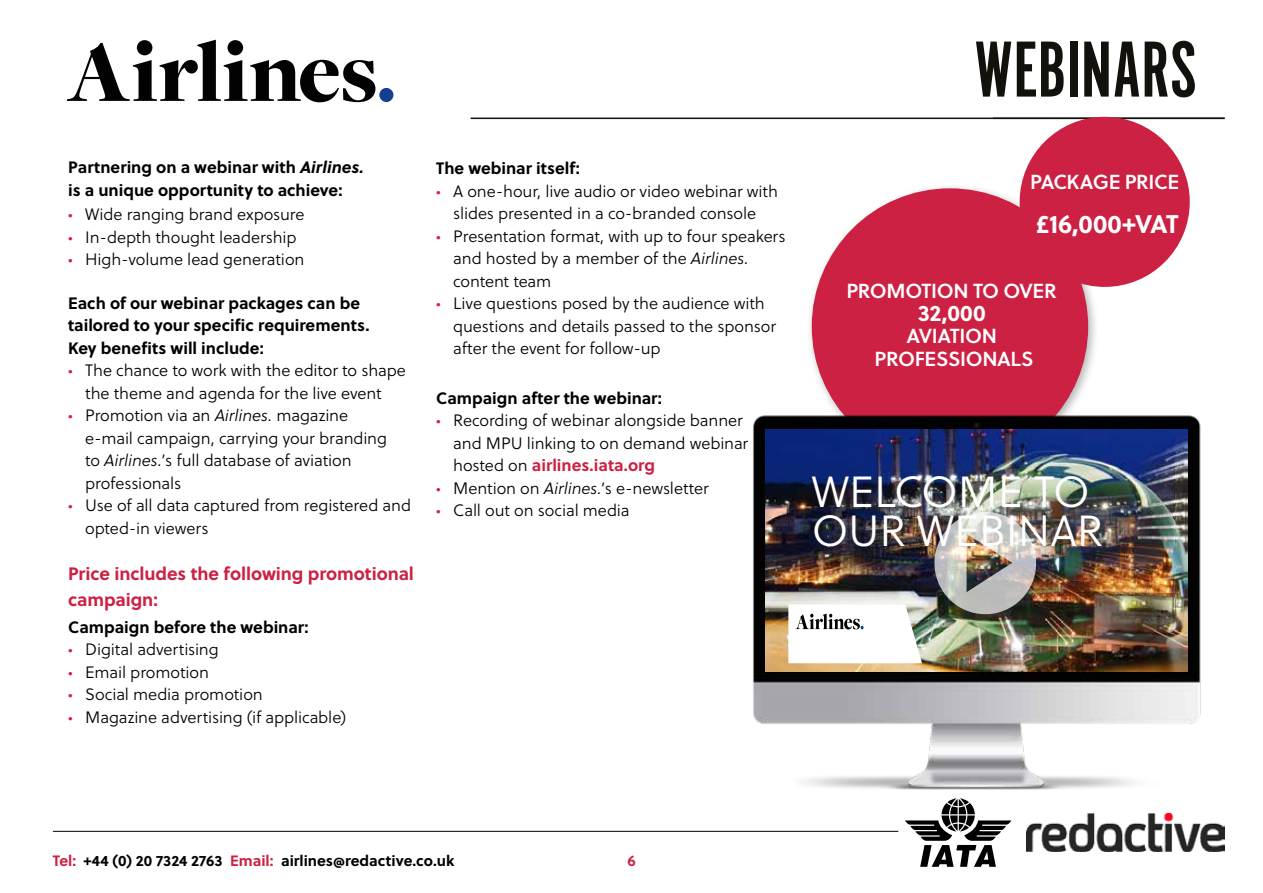
<style>
.page{position:relative;width:1263px;height:893px;background:#fff}
.page>*{position:absolute;margin:0;border:0;box-sizing:border-box;transform-origin:0 0}
.t1{font:82.5px "Alternate Got No 1 D";color:#12110c}
.t2{font:43.5px/39px "Soleil Lt";letter-spacing:-.005em;color:#fff}
.t3{font:700 25.5px "Soleil";letter-spacing:-.01em;color:#fff}
.t4{font:700 22.5px "Soleil";color:#fff}
.t5{font:20.25px/22.6px "Soleil Sb";letter-spacing:-.015em;color:#fff;text-align:center}
.t6{font:700 18px/25.5px "Soleil";letter-spacing:-.005em;color:#cc2143}
.t7{font:16.5px/22.5px "Soleil Lt";letter-spacing:-.005em;color:#000}
.t8{font:700 16.5px/22.5px "Soleil";color:#000}
.t9{font:700 16.5px "Soleil";color:#cc2143}
.t10{font:700 15px "Soleil";color:#000}
.t11{font:700 15px "Soleil";color:#cc2143}
.s1{font-style:italic}
.s2{font-family:"Myriad Pro";color:#cc2143}
.s3{font-family:"Soleil Lt";font-weight:400;color:#000}
.s4{color:#cc2143}
</style>
<div class="page">
<hr style="left:53px;top:831px;width:845px;height:1px;background:#000">
<hr style="left:471px;top:118px;width:754px;height:1px;background:#12110c">
<img style="left:1027px;top:814px;width:198px;height:38px">
<div style="left:379px;top:88px;width:14px;height:14px;background:#153f8f;border-radius:50%"></div>
<svg style="left:67px;top:40px;width:308px;height:62px"></svg>
<svg style="left:905px;top:807px;width:106px;height:60px"></svg>
<div style="left:806px;top:182px;width:294px;height:295px;background:#000;opacity:.3"></div>
<div style="left:812px;top:188px;width:276px;height:277px;background:#cc2143;border-radius:50%"></div>
<div style="left:1020px;top:117px;width:170px;height:170px;background:#cc2143;border-radius:50%"></div>
<img style="left:753px;top:373px;width:448px;height:434px">
<img style="left:765px;top:429px;width:422px;height:243px">
<img style="left:934px;top:512px;width:102px;height:102px">
<svg style="left:788px;top:604px;width:134px;height:59px"></svg>
<p class="t8" style="left:68px;top:155px;width:297px">Partnering on a webinar with <span class="s1">Airlines. </span>is a unique opportunity to achieve:</p>
<p class="t7" style="left:68px;top:203px;width:238px"><span class="s2">•</span> Wide ranging brand exposure</p>
<p class="t7" style="left:68px;top:226px;width:230px"><span class="s2">•</span> In-depth thought leadership</p>
<p class="t7" style="left:68px;top:248px;width:238px"><span class="s2">•</span> High-volume lead generation</p>
<p class="t8" style="left:68px;top:291px;width:303px">Each of our webinar packages can be tailored to your specific requirements.<br>Key benefits will include:</p>
<p class="t7" style="left:68px;top:359px;width:339px;text-align:center"><span class="s2">•</span> The chance to work with the editor to shape the theme and agenda for the live event</p>
<p class="t7" style="left:85px;top:404px;width:303px;text-indent:-17px"><span class="s2">•</span> Promotion via an <span class="s1">Airlines.</span> magazine e-mail campaign, carrying your branding to <span class="s1">Airlines.</span>’s full database of aviation professionals</p>
<p class="t7" style="left:85px;top:494px;width:327px;text-indent:-17px"><span class="s2">•</span> Use of all data captured from registered and opted-in viewers</p>
<p class="t6" style="left:68px;top:560px;width:347px">Price includes the following promotional campaign:</p>
<p class="t8" style="left:68px;top:615px;width:242px">Campaign before the webinar:</p>
<p class="t7" style="left:68px;top:638px;width:152px"><span class="s2">•</span> Digital advertising</p>
<p class="t7" style="left:68px;top:661px;width:142px"><span class="s2">•</span> Email promotion</p>
<p class="t7" style="left:68px;top:683px;width:196px"><span class="s2">•</span> Social media promotion</p>
<p class="t7" style="left:68px;top:706px;width:279px"><span class="s2">•</span> Magazine advertising (if applicable)</p>
<p class="t8" style="left:436px;top:156px;width:145px">The webinar itself:</p>
<p class="t7" style="left:436px;top:180px;width:343px;text-align:center"><span class="s2">•</span> A one-hour, live audio or video webinar with slides presented in a co-branded console</p>
<p class="t7" style="left:453px;top:225px;width:334px;text-indent:-17px"><span class="s2">•</span> Presentation format, with up to four speakers and hosted by a member of the <span class="s1">Airlines. </span>content team</p>
<p class="t7" style="left:453px;top:292px;width:324px;text-indent:-17px"><span class="s2">•</span> Live questions posed by the audience with questions and details passed to the sponsor after the event for follow-up</p>
<p class="t8" style="left:436px;top:386px;width:227px">Campaign after the webinar:</p>
<p class="t7" style="left:453px;top:409px;width:297px;text-indent:-17px"><span class="s2">•</span> Recording of webinar alongside banner and MPU linking to on demand webinar</p>
<p class="t9" style="left:453px;top:453px;width:203px"><span class="s3">hosted on</span> airlines.iata.org</p>
<p class="t7" style="left:436px;top:477px;width:274px"><span class="s2">•</span> Mention on <span class="s1">Airlines.</span>’s e-newsletter</p>
<p class="t7" style="left:436px;top:499px;width:195px"><span class="s2">•</span> Call out on social media</p>
<h1 class="t1" style="left:974px;top:26px;width:224px">WEBINARS</h1>
<p class="t5" style="left:1030px;top:170px;width:150px">PACKAGE PRICE</p>
<h3 class="t3" style="left:1035px;top:204px;width:145px">£16,000+VAT</h3>
<p class="t5" style="left:846px;top:279px;width:212px">PROMOTION TO OVER</p>
<h3 class="t4" style="left:918px;top:295px;width:70px">32,000</h3>
<p class="t5" style="left:874px;top:324px;width:160px">AVIATION<br>PROFESSIONALS</p>
<h2 class="t2" style="left:812px;top:472px;width:293px">WELCOME TO<br>OUR WEBINAR</h2>
<p class="t10" style="left:53px;top:849px;width:403px"><span class="s4">Tel:</span> +44 (0) 20 7324 2763 <span class="s4">Email:</span> airlines@redactive.co.uk</p>
<p class="t11" style="left:627px;top:849px;width:10px">6</p>
</div>
